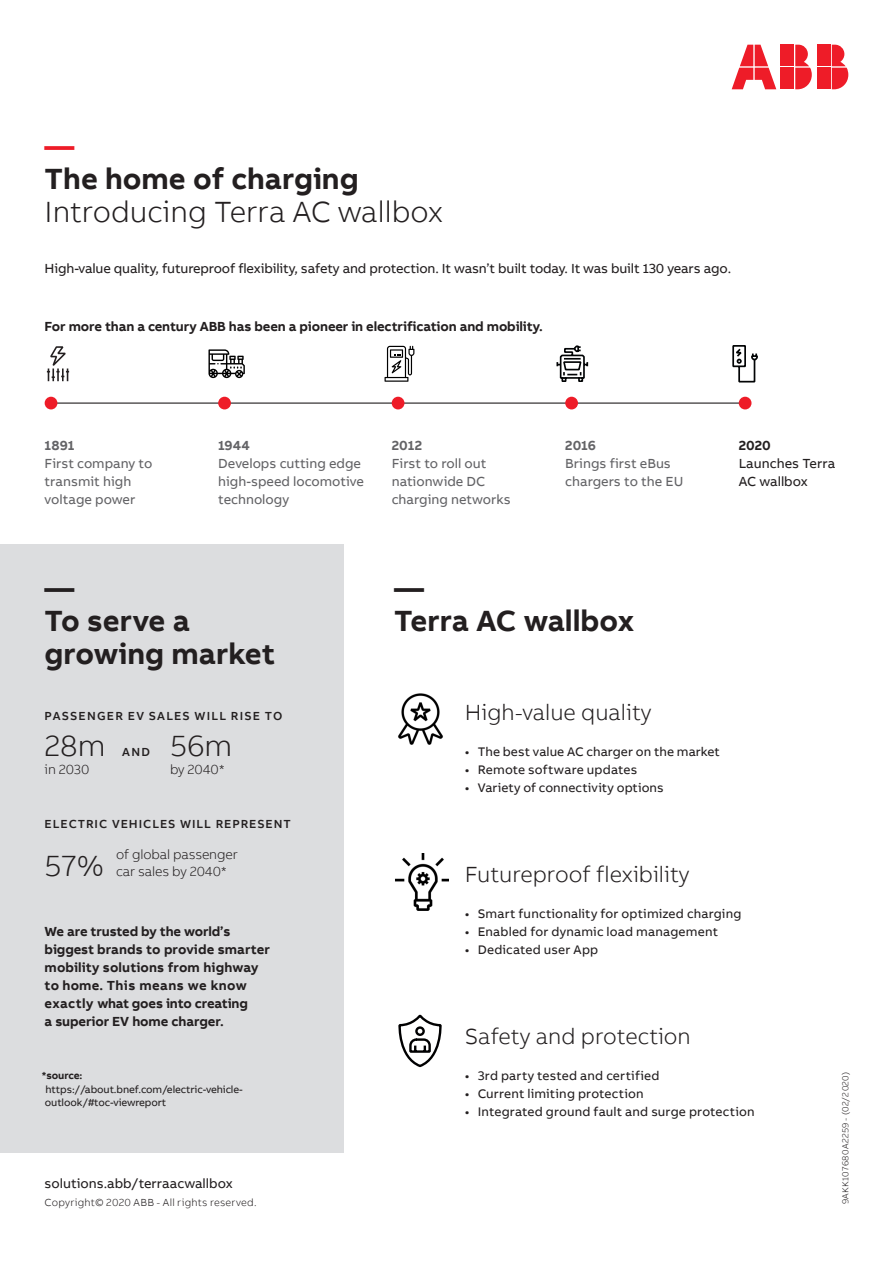
<style>
.page{position:relative;width:893px;height:1263px;background:#fff}
.page>*{position:absolute;margin:0;border:0;box-sizing:border-box;transform-origin:0 0}
.t1{font:700 30px/33px "AB Bvoice";color:#231f20}
.Subheadline_M_20pt_2{font:300 30px "AB Bvoice";color:#231f20}
.t2{font:700 30px "AB Bvoice";color:#ee1c28}
.t3{font:300 22.5px "AB Bvoice";color:#231f20}
.t4{font:700 13.5px/18px "AB Bvoice";letter-spacing:-.01em;color:#231f20}
.Date_copy{font:13.5px/18px "AB Bvoice";color:#636366}
.Stat_Copy_-_regular{font:13.5px "AB Bvoice";letter-spacing:-.01em;color:#231f20}
.Subheadline_M_20pt_2-2{font:300 13.5px/16.2px "AB Bvoice";letter-spacing:-.01em;color:#231f20}
.Date_copy-2{font:13.5px/18px "AB Bvoice";color:#231f20}
.t5{font:700 13.5px "AB Bvoice";color:#636366}
.Copytext_8_5pt_12pt{font:12.75px "AB Bvoice";letter-spacing:.015em;color:#231f20}
.Category_M_8pt_9_6pt{font:500 12px "AB Bvoice Arabic";letter-spacing:.08em;color:#231f20}
.Category_M_8pt_9_6pt-2{font:500 12px "AB Bvoice Arabic";letter-spacing:.105em;color:#231f20}
.t6{font:10.5px/13.5px "AB Bvoice";letter-spacing:-.01em;color:#231f20}
.Copytext_8_9_6pt{font:300 10.5px "AB Bvoice";letter-spacing:.02em;color:#231f20}
.Additional_Informati{font:300 9px "AB Bvoice";letter-spacing:.035em;color:#231f20}
.s1{font-weight:700}
</style>
<div class="page">
<hr style="left:54px;top:402px;width:691px;height:2px;background:#231f20">
<div style="left:739px;top:397px;width:12px;height:12px;background:#ee1c28;border-radius:50%"></div>
<div style="left:45px;top:397px;width:12px;height:12px;background:#ee1c28;border-radius:50%"></div>
<div style="left:218px;top:397px;width:13px;height:12px;background:#ee1c28;border-radius:50%"></div>
<div style="left:392px;top:397px;width:12px;height:12px;background:#ee1c28;border-radius:50%"></div>
<div style="left:565px;top:397px;width:13px;height:12px;background:#ee1c28;border-radius:50%"></div>
<svg style="left:47px;top:346px;width:22px;height:35px"></svg>
<svg style="left:732px;top:345px;width:26px;height:37px"></svg>
<svg style="left:385px;top:346px;width:29px;height:36px"></svg>
<svg style="left:208px;top:349px;width:37px;height:29px"></svg>
<svg style="left:556px;top:346px;width:33px;height:36px"></svg>
<div style="left:0;top:544px;width:344px;height:608px;background:#dcdddf"></div>
<svg style="left:398px;top:1015px;width:44px;height:52px"></svg>
<img style="left:398px;top:693px;width:45px;height:52px">
<img style="left:395px;top:853px;width:53px;height:57px">
<svg style="left:732px;top:45px;width:44px;height:44px"></svg>
<svg style="left:832px;top:45px;width:16px;height:44px"></svg>
<div style="left:817px;top:45px;width:13px;height:21px;background:#ee1c28"></div>
<div style="left:817px;top:68px;width:13px;height:21px;background:#ee1c28"></div>
<svg style="left:795px;top:45px;width:17px;height:44px"></svg>
<div style="left:780px;top:45px;width:14px;height:21px;background:#ee1c28"></div>
<div style="left:780px;top:68px;width:14px;height:21px;background:#ee1c28"></div>
<p class="t2" style="left:45px;top:126px;width:31px">—</p>
<p class="t1" style="left:45px;top:162px;width:316px">The home of charging</p>
<p class="Subheadline_M_20pt_2" style="left:45px;top:194px;width:400px">Introducing Terra AC wallbox</p>
<p class="Stat_Copy_-_regular" style="left:45px;top:260px;width:688px">High-value quality, futureproof flexibility, safety and protection. It wasn’t built today. It was built 130 years ago.</p>
<p class="t4" style="left:45px;top:317px;width:500px">For more than a century ABB has been a pioneer in electrification and mobility.</p>
<p class="t5" style="left:45px;top:437px;width:31px">1891</p>
<p class="Date_copy" style="left:45px;top:455px;width:109px">First company to transmit high voltage power</p>
<p class="t5" style="left:218px;top:437px;width:33px">1944</p>
<p class="Date_copy" style="left:218px;top:455px;width:147px">Develops cutting edge high-speed locomotive technology</p>
<p class="t5" style="left:392px;top:437px;width:32px">2012</p>
<p class="Date_copy" style="left:392px;top:455px;width:121px">First to roll out nationwide DC charging networks</p>
<p class="t5" style="left:565px;top:437px;width:32px">2016</p>
<p class="Date_copy" style="left:565px;top:455px;width:120px">Brings first eBus chargers to the EU</p>
<p class="t4" style="left:739px;top:436px;width:34px">2020</p>
<p class="Date_copy-2" style="left:739px;top:455px;width:98px">Launches Terra<br>AC wallbox</p>
<p class="t1" style="left:45px;top:572px;width:31px">—</p>
<p class="t1" style="left:45px;top:605px;width:232px">To serve a growing market</p>
<p class="Category_M_8pt_9_6pt-2" style="left:45px;top:708px;width:239px">PASSENGER EV SALES WILL RISE TO</p>
<p class="Subheadline_M_20pt_2" style="left:45px;top:728px;width:63px">28m</p>
<p class="Subheadline_M_20pt_2-2" style="left:45px;top:761px;width:46px">in 2030</p>
<p class="Subheadline_M_20pt_2" style="left:170px;top:728px;width:64px">56m</p>
<p class="Subheadline_M_20pt_2-2" style="left:170px;top:761px;width:56px">by 2040*</p>
<p class="Category_M_8pt_9_6pt" style="left:122px;top:744px;width:29px">AND</p>
<p class="t1" style="left:394px;top:572px;width:31px">—</p>
<p class="t1" style="left:394px;top:605px;width:242px">Terra AC wallbox</p>
<p class="t3" style="left:465px;top:699px;width:188px">High-value quality</p>
<p class="Copytext_8_5pt_12pt" style="left:465px;top:744px;width:257px">• The best value AC charger on the market</p>
<p class="Copytext_8_5pt_12pt" style="left:465px;top:762px;width:174px">• Remote software updates</p>
<p class="Copytext_8_5pt_12pt" style="left:465px;top:780px;width:200px">• Variety of connectivity options</p>
<p class="Category_M_8pt_9_6pt" style="left:45px;top:816px;width:248px">ELECTRIC VEHICLES WILL REPRESENT</p>
<p class="Subheadline_M_20pt_2" style="left:45px;top:848px;width:61px">57%</p>
<p class="Subheadline_M_20pt_2-2" style="left:116px;top:847px;width:123px">of global passenger car sales by 2040*</p>
<p class="t4" style="left:45px;top:922px;width:227px">We are trusted by the world’s biggest brands to provide smarter mobility solutions from highway to home. This means we know exactly what goes into creating<br>a superior EV home charger.</p>
<p class="t6" style="left:42px;top:1069px;width:202px"><span class="s1">*source: </span>https://about.bnef.com/electric-vehicle&shy;outlook/#toc-viewreport</p>
<p class="Stat_Copy_-_regular" style="left:45px;top:1175px;width:190px">solutions.abb/terraacwallbox</p>
<p class="Copytext_8_9_6pt" style="left:45px;top:1196px;width:213px">Copyright© 2020 ABB - All rights reserved.</p>
<p class="t3" style="left:465px;top:861px;width:226px">Futureproof flexibility</p>
<p class="Copytext_8_5pt_12pt" style="left:465px;top:906px;width:278px">• Smart functionality for optimized charging</p>
<p class="Copytext_8_5pt_12pt" style="left:465px;top:924px;width:255px">• Enabled for dynamic load management</p>
<p class="Copytext_8_5pt_12pt" style="left:465px;top:942px;width:135px">• Dedicated user App</p>
<p class="t3" style="left:465px;top:1023px;width:227px">Safety and protection</p>
<p class="Copytext_8_5pt_12pt" style="left:465px;top:1068px;width:196px">• 3rd party tested and certified</p>
<p class="Copytext_8_5pt_12pt" style="left:465px;top:1086px;width:180px">• Current limiting protection</p>
<p class="Copytext_8_5pt_12pt" style="left:465px;top:1104px;width:291px">• Integrated ground fault and surge protection</p>
<p class="Additional_Informati" style="left:840px;top:1204px;width:134px;rotate:-90deg">9AKK107680A2259 - (02/2020)</p>
</div>
